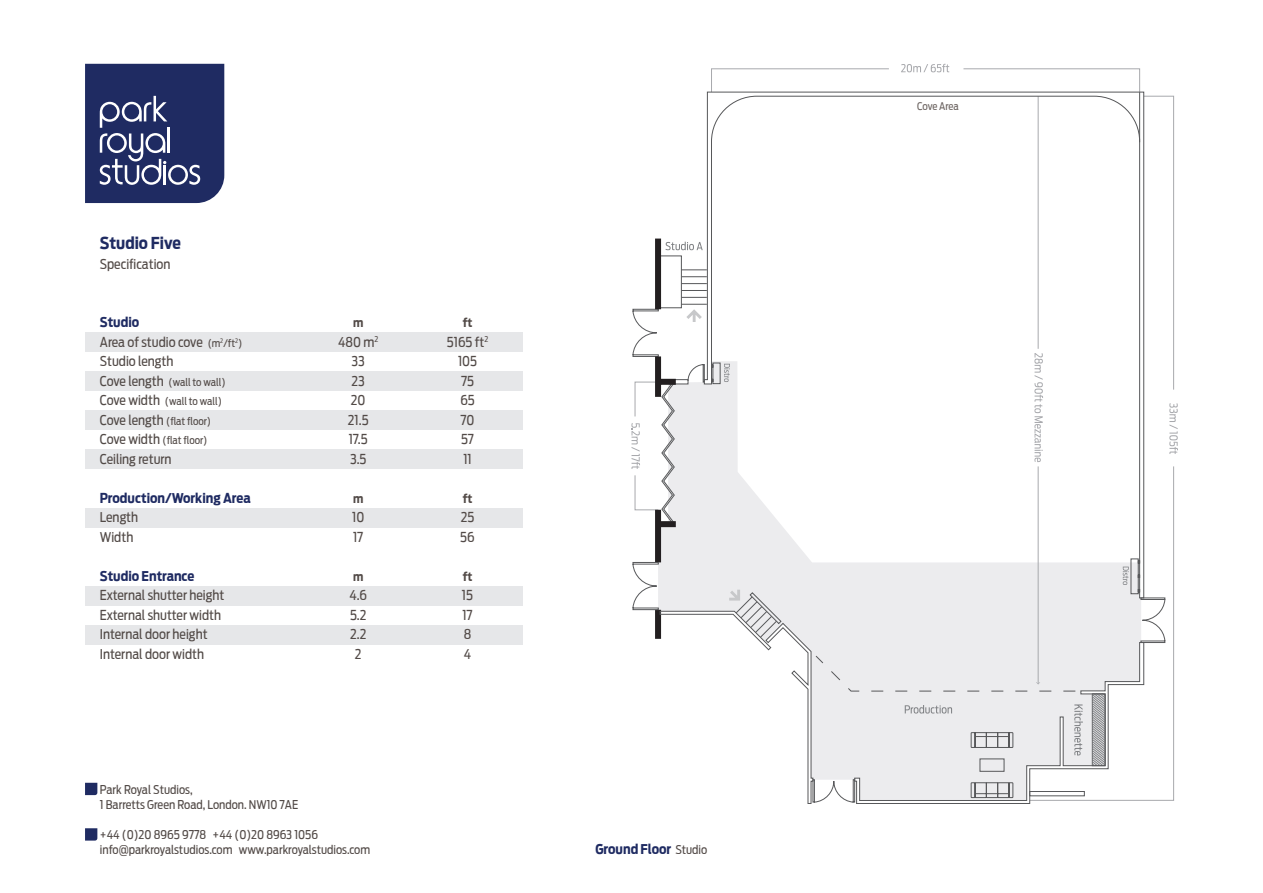
<style>
.page{position:relative;width:1263px;height:893px;background:#fff}
.page>*{position:absolute;margin:0;border:0;box-sizing:border-box;transform-origin:0 0}
.t1{font:700 16.5px "Antenna Cond";color:#1f2b62}
.t2{font:13.5px "Antenna Cond";color:#524a47}
.t3{font:700 13.5px "Antenna Cond";color:#1f2b62}
.t4{font:12px/15px "Antenna Cond";color:#524a47}
.t5{font:700 12px "Antenna Cond";color:#524a47}
.t6{font:10.5px "Antenna Cond";letter-spacing:-.005em;color:#524a47}
.t7{font:10.5px "Antenna Cond";letter-spacing:-.015em;color:#6b6360}
.s1{font-size:10.5px}
.s2{font-size:13.5px}
.s3{font-weight:400;font-size:12px;color:#524a47}
</style>
<div class="page">
<div style="left:85px;top:332px;width:437px;height:20px;background:#e6e7e9"></div>
<div style="left:85px;top:371px;width:437px;height:20px;background:#e6e7e9"></div>
<div style="left:85px;top:410px;width:437px;height:20px;background:#e6e7e9"></div>
<div style="left:85px;top:449px;width:437px;height:20px;background:#e6e7e9"></div>
<div style="left:85px;top:508px;width:437px;height:19px;background:#e6e7e9"></div>
<div style="left:85px;top:586px;width:437px;height:19px;background:#e6e7e9"></div>
<div style="left:85px;top:625px;width:437px;height:19px;background:#e6e7e9"></div>
<svg style="left:85px;top:64px;width:139px;height:139px;background:#364172"></svg>
<svg style="left:1144px;top:96px;width:30px;height:705px"></svg>
<svg style="left:1169px;top:403px;width:9px;height:51px"></svg>
<svg style="left:711px;top:64px;width:429px;height:28px"></svg>
<svg style="left:1144px;top:597px;width:21px;height:46px"></svg>
<div style="left:655px;top:613px;width:6px;height:23px;background:#231f20"></div>
<svg style="left:660px;top:598px;width:484px;height:206px"></svg>
<svg style="left:658px;top:92px;width:486px;height:506px"></svg>
<svg style="left:729px;top:590px;width:49px;height:48px"></svg>
<svg style="left:681px;top:269px;width:26px;height:1px"></svg>
<svg style="left:681px;top:276px;width:26px;height:1px"></svg>
<svg style="left:681px;top:283px;width:26px;height:1px"></svg>
<svg style="left:681px;top:290px;width:26px;height:1px"></svg>
<svg style="left:681px;top:297px;width:26px;height:1px"></svg>
<svg style="left:631px;top:304px;width:76px;height:306px"></svg>
<hr style="left:1139px;top:92px;width:1px;height:50px;background:#57585a">
<div style="left:658px;top:379px;width:18px;height:6px;background:#231f20"></div>
<div style="left:655px;top:239px;width:6px;height:70px;background:#231f20"></div>
<div style="left:655px;top:356px;width:6px;height:41px;background:#231f20"></div>
<div style="left:658px;top:521px;width:18px;height:6px;background:#231f20"></div>
<svg style="left:971px;top:732px;width:42px;height:66px;background:#d0d0d2"></svg>
<svg style="left:85px;top:783px;width:12px;height:12px"></svg>
<svg style="left:85px;top:828px;width:12px;height:13px"></svg>
<p class="t1" style="left:100px;top:233px;width:82px">Studio Five</p>
<p class="t2" style="left:100px;top:256px;width:72px">Specification</p>
<p class="t3" style="left:100px;top:314px;width:41px">Studio</p>
<p class="t5" style="left:353px;top:315px;width:12px">m</p>
<p class="t5" style="left:463px;top:315px;width:11px">ft</p>
<p class="t2" style="left:100px;top:334px;width:144px">Area of studio cove <span class="s1">(m</span><sup>2</sup><span class="s1">/ft</span><sup>2</sup><span class="s1">)</span></p>
<p class="t2" style="left:338px;top:334px;width:42px">480 m<sup>2</sup></p>
<p class="t2" style="left:447px;top:334px;width:43px">5165 ft<sup>2</sup></p>
<p class="t2" style="left:100px;top:353px;width:75px">Studio length</p>
<p class="t2" style="left:352px;top:353px;width:15px">33</p>
<p class="t2" style="left:458px;top:353px;width:21px">105</p>
<p class="t6" style="left:100px;top:376px;width:127px"><span class="s2">Cove length</span> (wall to wall)</p>
<p class="t2" style="left:352px;top:373px;width:15px">23</p>
<p class="t2" style="left:461px;top:373px;width:14px">75</p>
<p class="t6" style="left:100px;top:395px;width:123px"><span class="s2">Cove width</span> (wall to wall)</p>
<p class="t2" style="left:351px;top:392px;width:16px">20</p>
<p class="t2" style="left:460px;top:392px;width:16px">65</p>
<p class="t6" style="left:100px;top:415px;width:113px"><span class="s2">Cove length</span> (flat floor)</p>
<p class="t2" style="left:348px;top:412px;width:22px">21.5</p>
<p class="t2" style="left:461px;top:412px;width:15px">70</p>
<p class="t6" style="left:100px;top:434px;width:109px"><span class="s2">Cove width</span> (flat floor)</p>
<p class="t2" style="left:349px;top:431px;width:20px">17.5</p>
<p class="t2" style="left:461px;top:431px;width:14px">57</p>
<p class="t2" style="left:100px;top:451px;width:73px">Ceiling return</p>
<p class="t2" style="left:350px;top:451px;width:18px">3.5</p>
<p class="t2" style="left:463px;top:451px;width:10px">11</p>
<p class="t3" style="left:100px;top:489px;width:152px">Production/Working Area</p>
<p class="t5" style="left:353px;top:491px;width:12px">m</p>
<p class="t5" style="left:463px;top:491px;width:11px">ft</p>
<p class="t2" style="left:100px;top:509px;width:40px">Length</p>
<p class="t2" style="left:352px;top:509px;width:14px">10</p>
<p class="t2" style="left:461px;top:509px;width:15px">25</p>
<p class="t2" style="left:100px;top:529px;width:35px">Width</p>
<p class="t2" style="left:353px;top:529px;width:11px">17</p>
<p class="t2" style="left:460px;top:529px;width:16px">56</p>
<p class="t3" style="left:100px;top:567px;width:96px">Studio Entrance</p>
<p class="t5" style="left:353px;top:569px;width:12px">m</p>
<p class="t5" style="left:463px;top:569px;width:11px">ft</p>
<p class="t2" style="left:100px;top:587px;width:126px">External shutter height</p>
<p class="t2" style="left:349px;top:587px;width:19px">4.6</p>
<p class="t2" style="left:462px;top:587px;width:13px">15</p>
<p class="t2" style="left:100px;top:607px;width:123px">External shutter width</p>
<p class="t2" style="left:350px;top:607px;width:18px">5.2</p>
<p class="t2" style="left:463px;top:607px;width:11px">17</p>
<p class="t2" style="left:100px;top:626px;width:109px">Internal door height</p>
<p class="t2" style="left:350px;top:626px;width:18px">2.2</p>
<p class="t2" style="left:464px;top:626px;width:9px">8</p>
<p class="t2" style="left:100px;top:646px;width:106px">Internal door width</p>
<p class="t2" style="left:355px;top:646px;width:8px">2</p>
<p class="t2" style="left:464px;top:646px;width:9px">4</p>
<p class="t4" style="left:100px;top:782px;width:200px">Park Royal Studios,<br>1 Barretts Green Road, London. NW10 7AE</p>
<p class="t4" style="left:100px;top:827px;width:272px">+44 (0)20 8965 9778 +44 (0)20 8963 1056 info@parkroyalstudios.com www.parkroyalstudios.com</p>
<p class="t3" style="left:595px;top:840px;width:113px">Ground Floor <span class="s3">Studio</span></p>
<p class="t7" style="left:917px;top:100px;width:43px">Cove Area</p>
</div>
